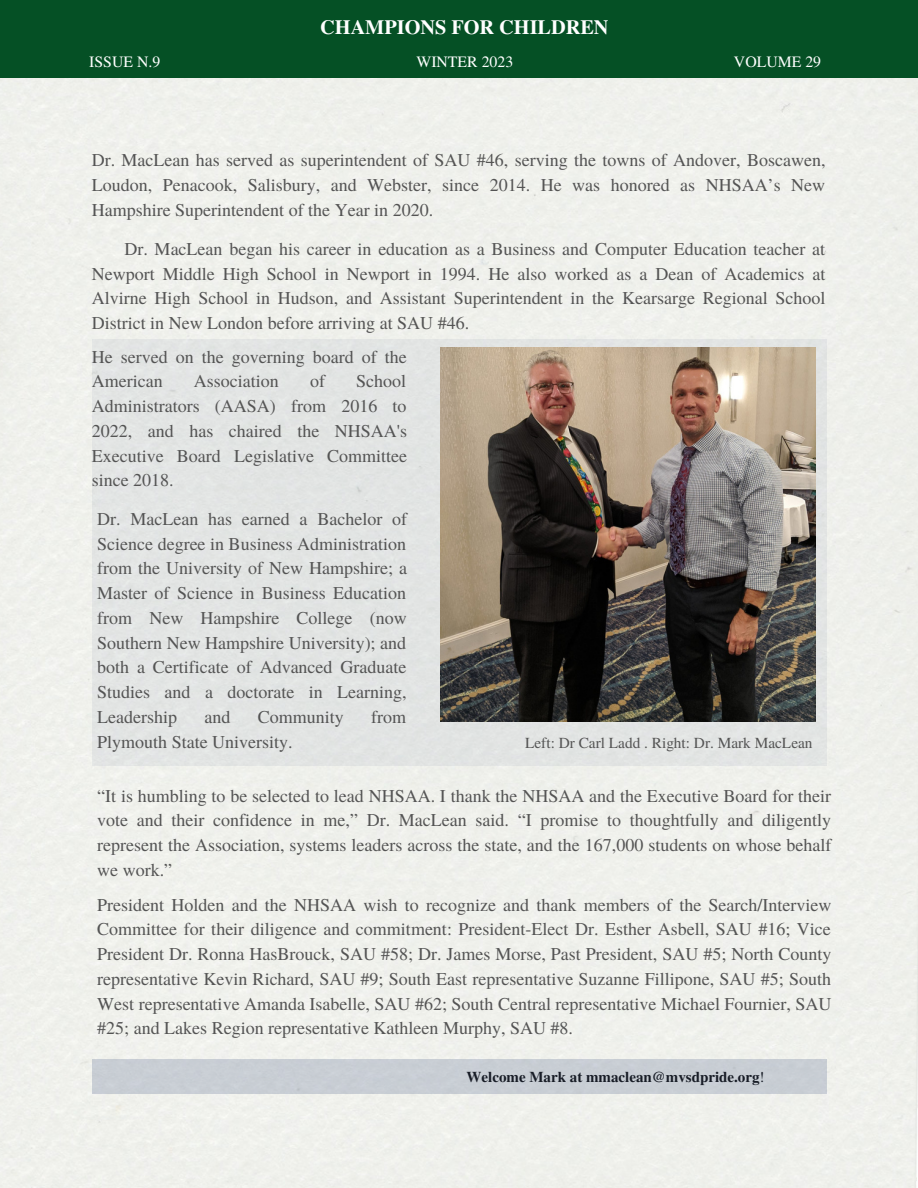
<style>
.page{position:relative;width:918px;height:1188px;background:#fff}
.page>*{position:absolute;margin:0;border:0;box-sizing:border-box;transform-origin:0 0}
.t1{font:700 20.25px "Te X Gyre Termes";color:#fff}
.t2{font:18px/24.8px "Te X Gyre Termes";color:#545454;text-align:justify}
.t3{font:15.75px "Te X Gyre Termes";color:#fff}
.t4{font:15.3px "Te X Gyre Termes";color:#545454}
.t5{font:700 15px "Te X Gyre Termes";color:#000}
.s1{font-weight:400}
</style>
<div class="page">
<div style="left:0;top:0;width:918px;height:78px;background:#055025"></div>
<div style="left:92px;top:339px;width:734px;height:426px;background:#e2e4e3"></div>
<img style="left:441px;top:348px;width:374px;height:373px">
<div style="left:92px;top:1059px;width:734px;height:34px;background:#c8cdd4"></div>
<p class="t1" style="left:320px;top:11px;width:290px">CHAMPIONS FOR CHILDREN</p>
<p class="t3" style="left:89px;top:51px;width:72px">ISSUE N.9</p>
<p class="t3" style="left:416px;top:51px;width:98px">WINTER 2023</p>
<p class="t3" style="left:734px;top:51px;width:89px">VOLUME 29</p>
<p class="t2" style="left:92px;top:147px;width:735px">Dr. MacLean has served as superintendent of SAU #46, serving the towns of Andover, Boscawen, Loudon, Penacook, Salisbury, and Webster, since 2014. He was honored as NHSAA’s New Hampshire Superintendent of the Year in 2020.</p>
<p class="t2" style="left:92px;top:236px;width:735px;text-indent:33px">Dr. MacLean began his career in education as a Business and Computer Education teacher at Newport Middle High School in Newport in 1994. He also worked as a Dean of Academics at Alvirne High School in Hudson, and Assistant Superintendent in the Kearsarge Regional School District in New London before arriving at SAU #46.</p>
<p class="t2" style="left:92px;top:343px;width:317px">He served on the governing board of the<br>American</p>
<p class="t2" style="left:92px;top:368px;width:317px;text-indent:264px">School Administrators (AASA) from 2016 to 2022, and has chaired the NHSAA's Executive Board Legislative Committee since 2018.</p>
<p class="t2" style="left:194px;top:368px;width:86px">Association</p>
<p class="t2" style="left:310px;top:368px;width:16px">of</p>
<p class="t2" style="left:97px;top:506px;width:311px">Dr. MacLean has earned a Bachelor of Science degree in Business Administration from the University of New Hampshire; a Master of Science in Business Education from New Hampshire College (now Southern New Hampshire University); and both a Certificate of Advanced Graduate Studies and a doctorate in Learning, Leadership</p>
<p class="t2" style="left:205px;top:704px;width:27px">and</p>
<p class="t2" style="left:258px;top:704px;width:88px">Community</p>
<p class="t2" style="left:371px;top:704px;width:36px">from</p>
<p class="t2" style="left:97px;top:728px;width:197px">Plymouth State University.</p>
<p class="t4" style="left:525px;top:732px;width:289px">Left: Dr Carl Ladd . Right: Dr. Mark MacLean</p>
<p class="t2" style="left:97px;top:782px;width:736px">“It is humbling to be selected to lead NHSAA. I thank the NHSAA and the Executive Board for their vote and their confidence in me,” Dr. MacLean said. “I promise to thoughtfully and diligently represent the Association, systems leaders across the state, and the 167,000 students on whose behalf we work.”</p>
<p class="t2" style="left:97px;top:891px;width:736px">President Holden and the NHSAA wish to recognize and thank members of the Search/Interview Committee for their diligence and commitment: President-Elect Dr. Esther Asbell, SAU #16; Vice President Dr. Ronna HasBrouck, SAU #58; Dr. James Morse, Past President, SAU #5; North County representative Kevin Richard, SAU #9; South East representative Suzanne Fillipone, SAU #5; South West representative Amanda Isabelle, SAU #62; South Central representative Michael Fournier, SAU #25; and Lakes Region representative Kathleen Murphy, SAU #8.</p>
<p class="t5" style="left:467px;top:1065px;width:299px">Welcome Mark at mmaclean@mvsdpride.org<span class="s1">!</span></p>
</div>
